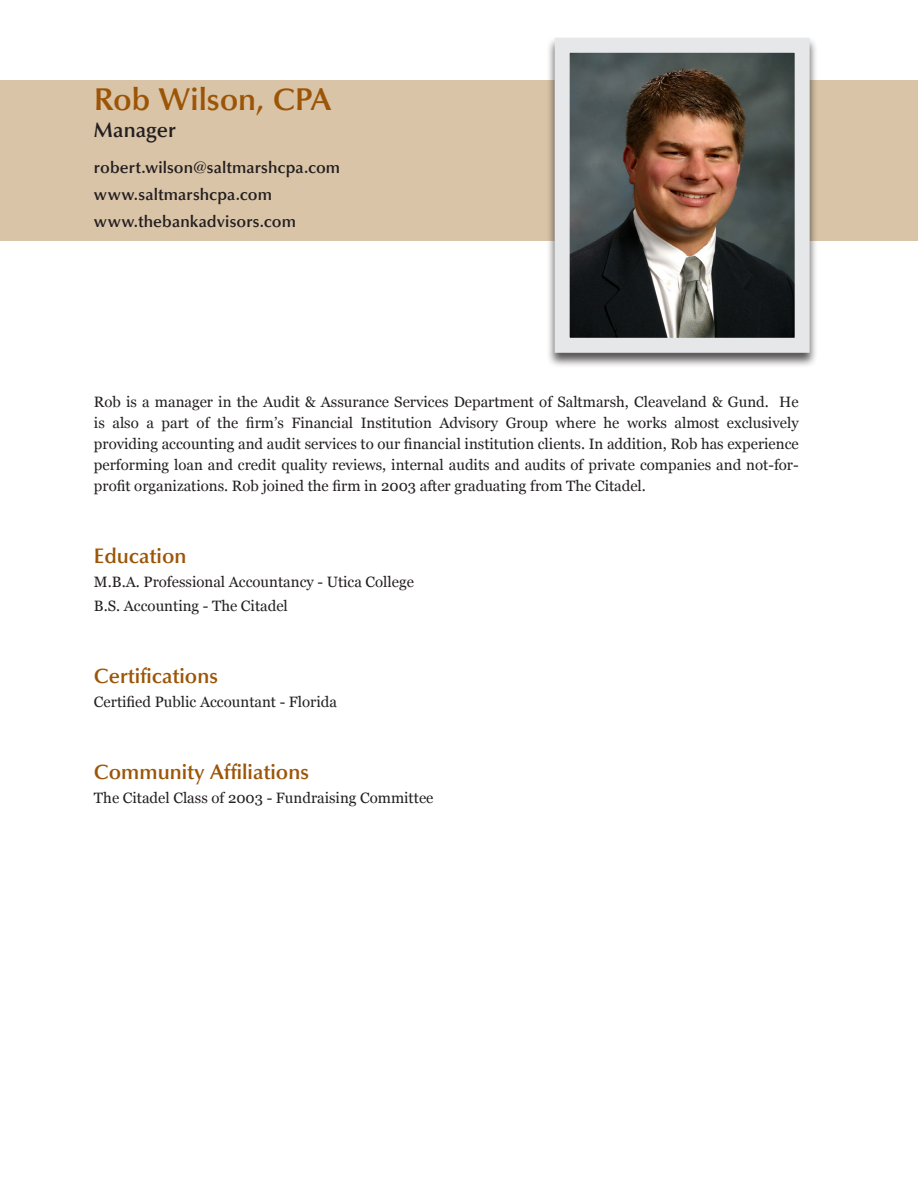
<style>
.page{position:relative;width:918px;height:1188px;background:#fff}
.page>*{position:absolute;margin:0;border:0;box-sizing:border-box;transform-origin:0 0}
.t1{font:600 31.5px "Optima";letter-spacing:-.005em;color:#9c5506}
.t2{font:600 21px "Optima";color:#9c5506}
.t3{font:600 21px "Optima";color:#231f20}
.t4{font:600 16.5px "Optima";letter-spacing:.005em;color:#231f20}
.t5{font:15px/21px "Georgia";color:#231f20;text-align:justify}
</style>
<div class="page">
<div style="left:0;top:80px;width:918px;height:161px;background:#d9c4a7"></div>
<div style="left:546px;top:36px;width:272px;height:332px;background:#231f20;opacity:.75"></div>
<img style="left:571px;top:54px;width:223px;height:283px">
<div style="left:555px;top:38px;width:255px;height:315px;border:15px solid #e6e7e9"></div>
<p class="t1" style="left:94px;top:81px;width:239px">Rob Wilson, CPA</p>
<p class="t3" style="left:94px;top:118px;width:83px">Manager</p>
<p class="t4" style="left:94px;top:158px;width:248px">robert.wilson@saltmarshcpa.com</p>
<p class="t4" style="left:94px;top:185px;width:180px">www.saltmarshcpa.com</p>
<p class="t4" style="left:94px;top:212px;width:204px">www.thebankadvisors.com</p>
<p class="t5" style="left:94px;top:392px;width:706px">Rob is a manager in the Audit &amp; Assurance Services Department of Saltmarsh, Cleaveland &amp; Gund. He is also a part of the firm’s Financial Institution Advisory Group where he works almost exclusively providing accounting and audit services to our financial institution clients. In addition, Rob has experience performing loan and credit quality reviews, internal audits and audits of private companies and not-for&shy;profit organizations. Rob joined the firm in 2003 after graduating from The Citadel.</p>
<p class="t2" style="left:94px;top:544px;width:94px">Education</p>
<p class="t5" style="left:94px;top:572px;width:322px">M.B.A. Professional Accountancy - Utica College</p>
<p class="t5" style="left:94px;top:596px;width:195px">B.S. Accounting - The Citadel</p>
<p class="t2" style="left:94px;top:664px;width:126px">Certifications</p>
<p class="t5" style="left:94px;top:692px;width:245px">Certified Public Accountant - Florida</p>
<p class="t2" style="left:94px;top:760px;width:217px">Community Affiliations</p>
<p class="t5" style="left:94px;top:788px;width:341px">The Citadel Class of 2003 - Fundraising Committee</p>
</div>
